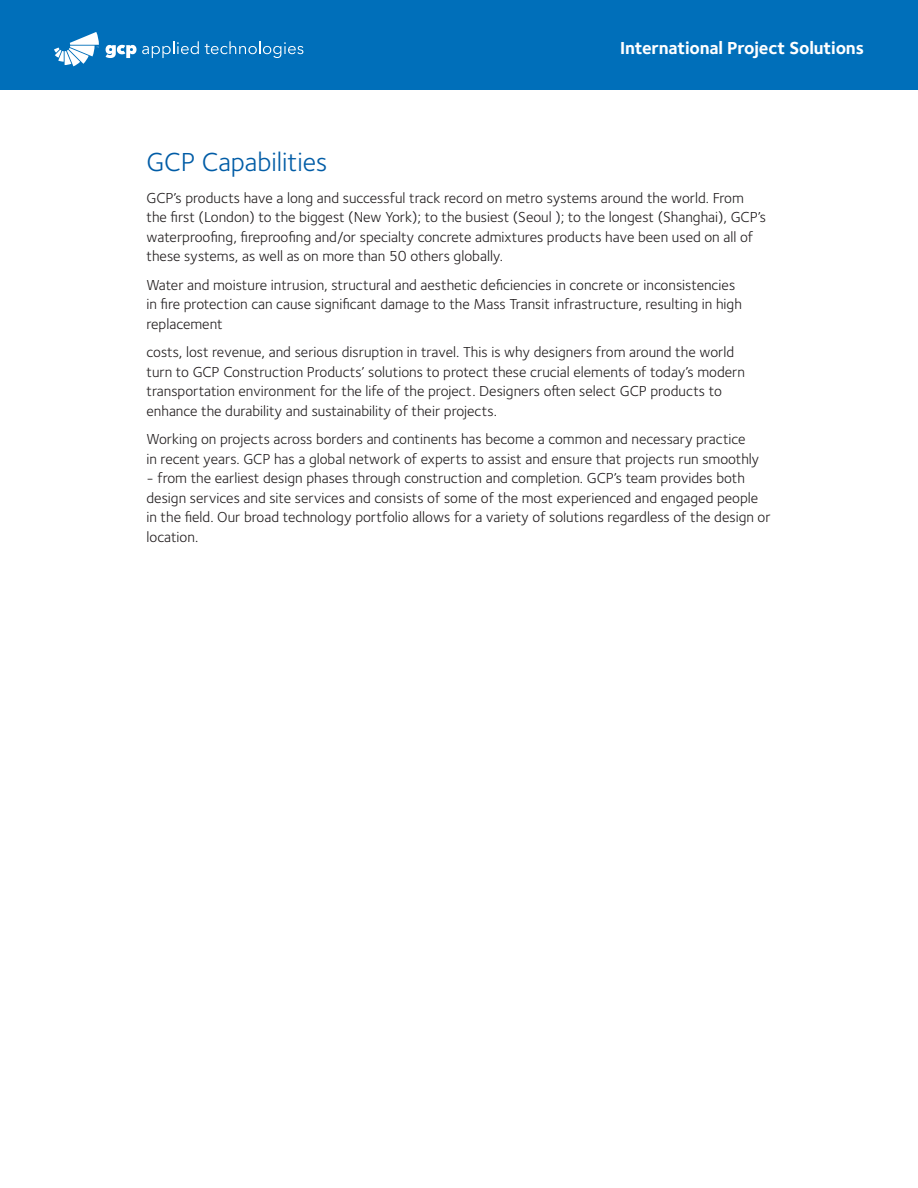
<style>
.page{position:relative;width:918px;height:1188px;background:#fff}
.page>*{position:absolute;margin:0;border:0;box-sizing:border-box;transform-origin:0 0}
.Bro_Section_Header{font:27px "Foundry Sterling";color:#015ca6}
.Bro_Cover_Page_Sub_H{font:700 18px "Foundry Sterling";letter-spacing:-.01em;color:#fff}
.Bro_Body_Copy{font:15px/19.5px "Foundry Sterling";color:#231f20}
</style>
<div class="page">
<div style="left:0;top:0;width:918px;height:90px;background:#006fba"></div>
<svg style="left:106px;top:41px;width:93px;height:17px"></svg>
<svg style="left:205px;top:41px;width:98px;height:17px"></svg>
<svg style="left:54px;top:32px;width:45px;height:34px"></svg>
<p class="Bro_Cover_Page_Sub_H" style="left:620px;top:37px;width:245px">International Project Solutions</p>
<p class="Bro_Section_Header" style="left:147px;top:147px;width:183px">GCP Capabilities</p>
<p class="Bro_Body_Copy" style="left:147px;top:188px;width:621px">GCP’s products have a long and successful track record on metro systems around the world. From the first (London) to the biggest (New York); to the busiest (Seoul ); to the longest (Shanghai), GCP’s waterproofing, fireproofing and/or specialty concrete admixtures products have been used on all of these systems, as well as on more than 50 others globally.</p>
<p class="Bro_Body_Copy" style="left:147px;top:275px;width:597px">Water and moisture intrusion, structural and aesthetic deficiencies in concrete or inconsistencies in fire protection can cause significant damage to the Mass Transit infrastructure, resulting in high replacement</p>
<p class="Bro_Body_Copy" style="left:147px;top:343px;width:600px">costs, lost revenue, and serious disruption in travel. This is why designers from around the world turn to GCP Construction Products’ solutions to protect these crucial elements of today’s modern transportation environment for the life of the project. Designers often select GCP products to enhance the durability and sustainability of their projects.</p>
<p class="Bro_Body_Copy" style="left:147px;top:430px;width:614px">Working on projects across borders and continents has become a common and necessary practice in recent years. GCP has a global network of experts to assist and ensure that projects run smoothly</p>
<p class="Bro_Body_Copy" style="left:147px;top:469px;width:626px">- from the earliest design phases through construction and completion. GCP’s team provides both design services and site services and consists of some of the most experienced and engaged people in the field. Our broad technology portfolio allows for a variety of solutions regardless of the design or location.</p>
</div>
